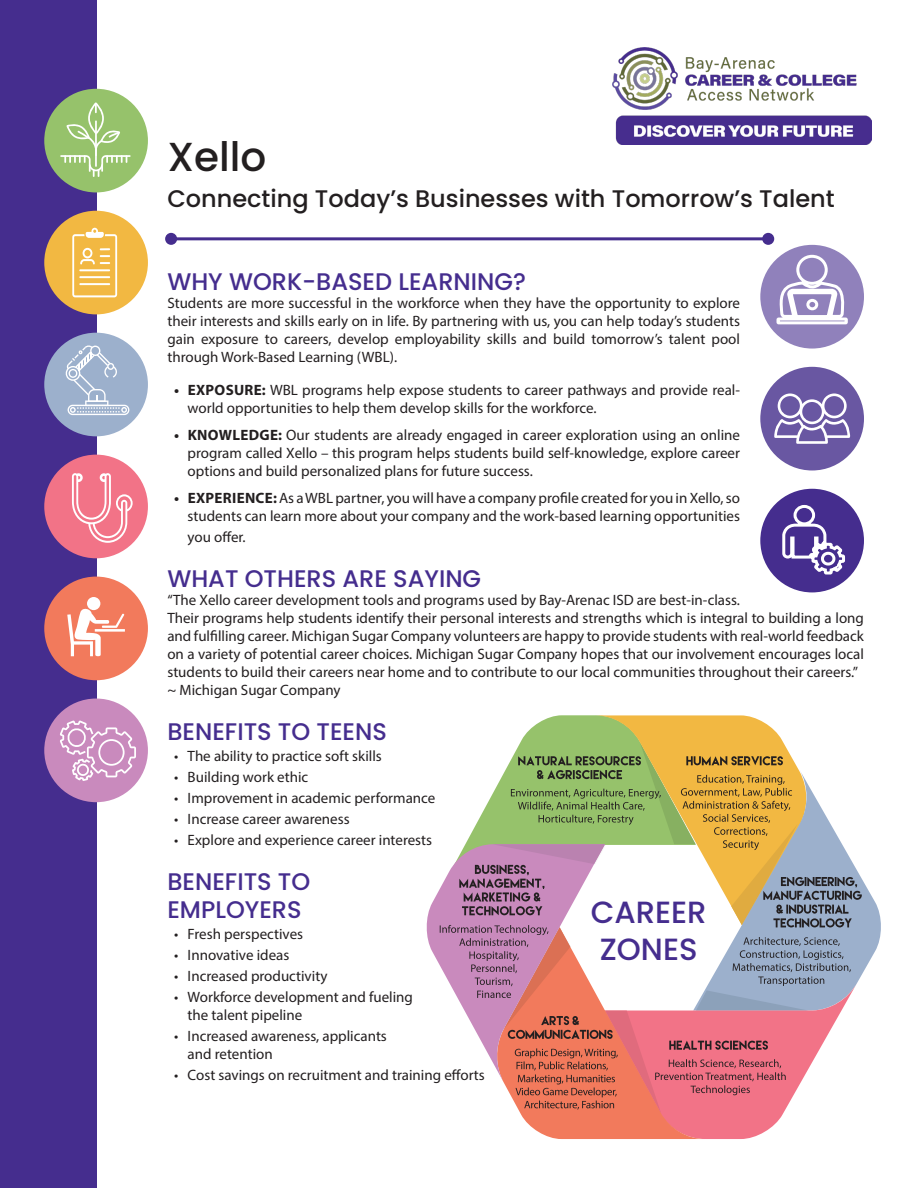
<style>
.page{position:relative;width:918px;height:1188px;background:#fff}
.page>*{position:absolute;margin:0;border:0;box-sizing:border-box;transform-origin:0 0}
.t1{font:500 40.5px "Poppins";color:#231f20}
.t2{font:500 30.6px/36.8px "Poppins";color:#452d8e}
.t3{font:500 24px/28.8px "Poppins";color:#452d8e}
.t4{font:500 24px "Poppins";color:#231f20}
.t5{font:15px/18px "Myriad Pro";color:#231f20}
.s1{font-weight:700}
</style>
<div class="page">
<div style="left:0;top:0;width:96px;height:1188px;background:#452d8e"></div>
<img style="left:612px;top:48px;width:260px;height:97px">
<svg style="left:862px;top:879px;width:19px;height:95px;fill:#9cb0cc"></svg>
<svg style="left:426px;top:715px;width:436px;height:424px"></svg>
<div style="left:760px;top:367px;width:104px;height:103px;background:#6957a2;border-radius:50%"></div>
<div style="left:760px;top:245px;width:104px;height:104px;background:#9081bb;border-radius:50%"></div>
<div style="left:760px;top:489px;width:104px;height:103px;background:#452d8e;border-radius:50%"></div>
<svg style="left:774px;top:393px;width:76px;height:51px"></svg>
<div style="left:44px;top:455px;width:104px;height:103px;background:#f27387;border-radius:50%"></div>
<svg style="left:72px;top:473px;width:61px;height:70px"></svg>
<div style="left:44px;top:211px;width:104px;height:103px;background:#f2b842;border-radius:50%"></div>
<svg style="left:72px;top:228px;width:45px;height:69px"></svg>
<div style="left:44px;top:333px;width:104px;height:103px;background:#9cb0cc;border-radius:50%"></div>
<svg style="left:65px;top:345px;width:64px;height:70px"></svg>
<div style="left:44px;top:89px;width:104px;height:103px;background:#96c26b;border-radius:50%"></div>
<svg style="left:60px;top:102px;width:71px;height:75px"></svg>
<div style="left:44px;top:577px;width:104px;height:103px;background:#f27a5c;border-radius:50%"></div>
<div style="left:44px;top:699px;width:104px;height:103px;background:#c98abd;border-radius:50%"></div>
<svg style="left:60px;top:721px;width:76px;height:60px"></svg>
<svg style="left:67px;top:597px;width:58px;height:60px"></svg>
<svg style="left:782px;top:505px;width:65px;height:75px"></svg>
<svg style="left:775px;top:253px;width:74px;height:72px"></svg>
<hr style="left:171px;top:237px;width:597px;height:3px;background:#452d8e">
<div style="left:165px;top:233px;width:12px;height:12px;background:#452d8e;border-radius:50%"></div>
<div style="left:762px;top:233px;width:12px;height:12px;background:#452d8e;border-radius:50%"></div>
<h1 class="t1" style="left:167px;top:133px;width:100px">Xello</h1>
<h3 class="t4" style="left:167px;top:185px;width:669px">Connecting Today’s Businesses with Tomorrow’s Talent</h3>
<h3 class="t3" style="left:167px;top:267px;width:360px">WHY WORK-BASED LEARNING?</h3>
<p class="t5" style="left:167px;top:293px;width:574px;text-align:justify">Students are more successful in the workforce when they have the opportunity to explore their interests and skills early on in life. By partnering with us, you can help today’s students gain exposure to careers, develop employability skills and build tomorrow’s talent pool through Work-Based Learning (WBL).</p>
<p class="t5" style="left:188px;top:380px;width:554px;text-indent:-14px"><span class="s1">• EXPOSURE:</span> WBL programs help expose students to career pathways and provide real&shy;world opportunities to help them develop skills for the workforce.</p>
<p class="t5" style="left:188px;top:425px;width:554px;text-align:justify;text-indent:-14px"><span class="s1">• KNOWLEDGE:</span> Our students are already engaged in career exploration using an online program called Xello – this program helps students build self-knowledge, explore career options and build personalized plans for future success.</p>
<p class="t5" style="left:174px;top:488px;width:567px;text-align:right"><span class="s1">• EXPERIENCE:</span> As a WBL partner, you will have a company profile created for you in Xello, so students can learn more about your company and the work-based learning opportunities</p>
<p class="t5" style="left:188px;top:527px;width:60px">you offer.</p>
<h3 class="t3" style="left:167px;top:564px;width:315px">WHAT OTHERS ARE SAYING</h3>
<p class="t5" style="left:167px;top:590px;width:698px">“The Xello career development tools and programs used by Bay-Arenac ISD are best-in-class.<br>Their programs help students identify their personal interests and strengths which is integral to building a long and fulfilling career. Michigan Sugar Company volunteers are happy to provide students with real-world feedback on a variety of potential career choices. Michigan Sugar Company hopes that our involvement encourages local students to build their careers near home and to contribute to our local communities throughout their careers.” ~ Michigan Sugar Company</p>
<h3 class="t3" style="left:167px;top:717px;width:221px">BENEFITS TO TEENS</h3>
<p class="t5" style="left:174px;top:746px;width:209px">• The ability to practice soft skills</p>
<p class="t5" style="left:174px;top:767px;width:136px">• Building work ethic</p>
<p class="t5" style="left:174px;top:788px;width:263px">• Improvement in academic performance</p>
<p class="t5" style="left:174px;top:809px;width:177px">• Increase career awareness</p>
<p class="t5" style="left:174px;top:830px;width:259px">• Explore and experience career interests</p>
<h3 class="t3" style="left:167px;top:867px;width:144px">BENEFITS TO<br>EMPLOYERS</h3>
<p class="t5" style="left:174px;top:925px;width:130px">• Fresh perspectives</p>
<p class="t5" style="left:174px;top:946px;width:117px">• Innovative ideas</p>
<p class="t5" style="left:174px;top:967px;width:155px">• Increased productivity</p>
<p class="t5" style="left:188px;top:988px;width:227px;text-indent:-14px">• Workforce development and fueling the talent pipeline</p>
<p class="t5" style="left:188px;top:1027px;width:201px;text-indent:-14px">• Increased awareness, applicants and retention</p>
<p class="t5" style="left:174px;top:1066px;width:312px">• Cost savings on recruitment and training efforts</p>
<h2 class="t2" style="left:591px;top:894px;width:117px">CAREER<br>ZONES</h2>
</div>
